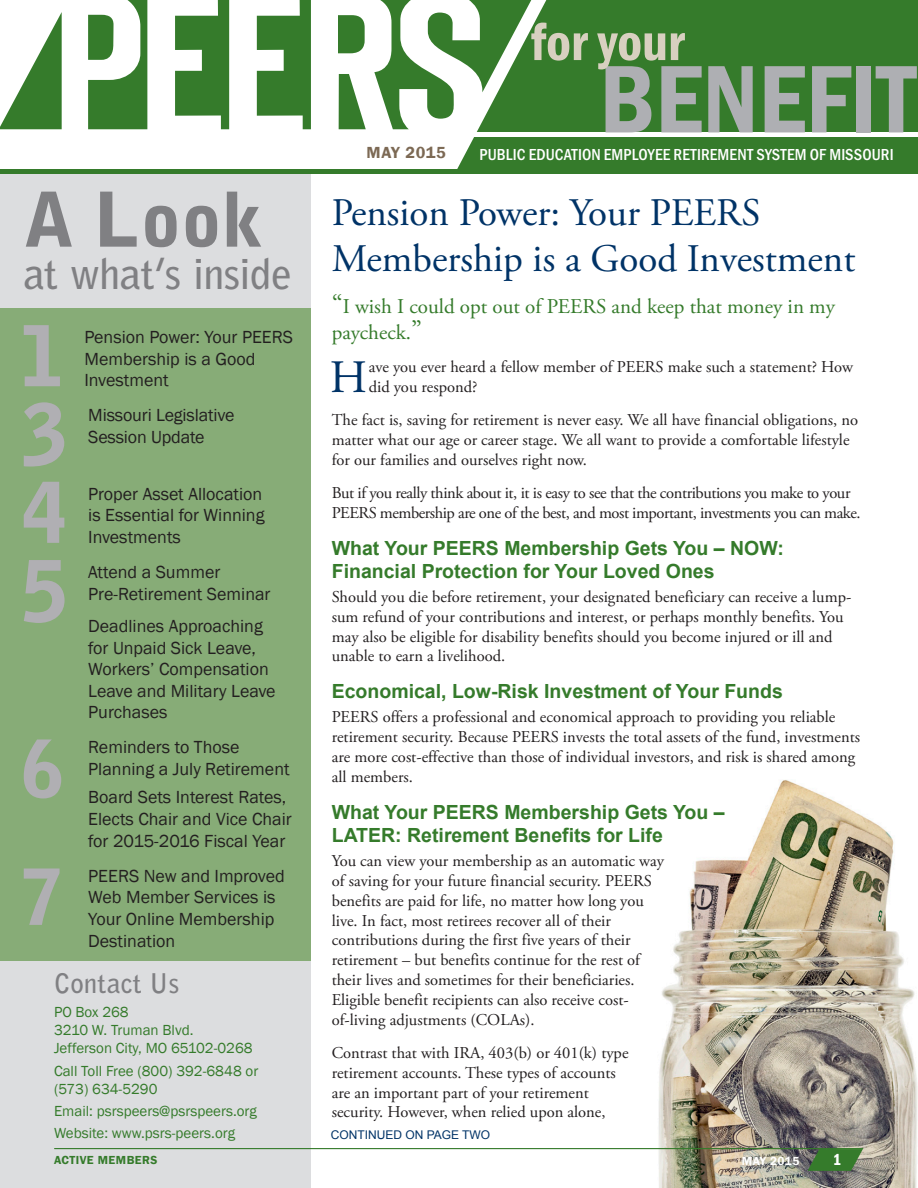
<style>
.page{position:relative;width:918px;height:1188px;background:#fff}
.page>*{position:absolute;margin:0;border:0;box-sizing:border-box;transform-origin:0 0}
.t1{font:600 condensed 99.3px "Franklin Gothic";color:#aeafb3}
.t2{font:900 83.25px "Bell Gothic Std";color:#b0afb3}
.t3{font:900 76.8px "Bell Gothic Std";color:#b0afb3}
.t4{font:900 75px "Bell Gothic Std";color:#808083}
.t5{font:600 condensed 54.15px "Franklin Gothic";color:#d8d0c0}
.Body_PP{font:46.35px "Adobe Garamond Pro";color:#003367}
.t6{font:700 42px "Bell Gothic Std";letter-spacing:-.01em;color:#808083}
.Lead_Story_Header{font:39px/46.5px "Adobe Garamond Pro";color:#003367}
.t7{font:700 27px "Bell Gothic Std";color:#808083}
.Body_PP-2{font:21px/25.5px "Adobe Garamond Pro";color:#357b2b}
.Subheader_PP{font:700 19.5px/23.4px "Arial";color:#357b2b}
.t8{font:18px/21.6px "Franklin Gothic";color:#231f20}
.Body_PP-3{font:16.5px/19.8px "Adobe Garamond Pro";color:#231f20}
.Body_PP-4{font:16.5px/19.8px "Adobe Garamond Pro";letter-spacing:-.03em;color:#231f20}
.t9{font:500 condensed 16.5px "Franklin Gothic";letter-spacing:.005em;color:#fff}
.t10{font:600 16.5px "Franklin Gothic";letter-spacing:.04em;color:#7c6954}
.t11{font:600 condensed 16.5px "Franklin Gothic";color:#fff}
.t12{font:15px/18px "Franklin Gothic";color:#357b2b}
.t13{font:12px "Arial";color:#003367}
.t14{font:600 12px "Franklin Gothic";letter-spacing:.04em;color:#357b2b}
.t15{font:600 12px "Franklin Gothic";letter-spacing:.04em;color:#fff}
.s1{font-size:27px}
</style>
<div class="page">
<img style="left:515px;top:780px;width:403px;height:408px">
<div style="left:0;top:173px;width:310px;height:1015px;background:#dcdddf"></div>
<div style="left:0;top:308px;width:310px;height:653px;background:#87ac77"></div>
<svg style="left:175px;top:0;width:54px;height:129px"></svg>
<svg style="left:257px;top:0;width:54px;height:129px"></svg>
<svg style="left:88px;top:0;width:59px;height:129px"></svg>
<svg style="left:0;top:12px;width:62px;height:117px"></svg>
<svg style="left:374px;top:0;width:83px;height:129px"></svg>
<svg style="left:339px;top:74px;width:27px;height:55px"></svg>
<svg style="left:338px;top:15px;width:27px;height:38px"></svg>
<div style="left:457px;top:0;width:461px;height:169px;background:#357b2b"></div>
<div style="left:0;top:169px;width:918px;height:5px;background:#357b2b"></div>
<hr style="left:471px;top:133px;width:447px;height:4px;background:#fff">
<hr style="left:55px;top:1148px;width:808px;height:1px;background:#357b2b">
<svg style="left:808px;top:1149px;width:55px;height:22px"></svg>
<p class="t5" style="left:530px;top:6px;width:156px">for your</p>
<p class="t1" style="left:599px;top:33px;width:318px">BENEFIT</p>
<p class="t4" style="left:24px;top:176px;width:241px">A Look</p>
<p class="t6" style="left:24px;top:248px;width:270px">at what’s inside</p>
<p class="t2" style="left:19px;top:308px;width:48px">1</p>
<p class="t8" style="left:84px;top:327px;width:210px">Pension Power: Your PEERS<br>Membership is a Good<br>Investment</p>
<p class="t2" style="left:22px;top:386px;width:48px">3</p>
<p class="t8" style="left:88px;top:405px;width:148px">Missouri Legislative<br>Session Update</p>
<p class="t2" style="left:22px;top:464px;width:48px">4</p>
<p class="t8" style="left:88px;top:483px;width:178px">Proper Asset Allocation is Essential for Winning<br>Investments</p>
<p class="t2" style="left:22px;top:543px;width:48px">5</p>
<p class="t8" style="left:88px;top:562px;width:184px">Attend a Summer<br>Pre-Retirement Seminar</p>
<p class="t8" style="left:88px;top:616px;width:189px">Deadlines Approaching for Unpaid Sick Leave,<br>Workers’ Compensation<br>Leave and Military Leave<br>Purchases</p>
<p class="t3" style="left:22px;top:724px;width:44px">6</p>
<p class="t8" style="left:88px;top:737px;width:203px">Reminders to Those<br>Planning a July Retirement</p>
<p class="t8" style="left:88px;top:787px;width:205px">Board Sets Interest Rates,<br>Elects Chair and Vice Chair for 2015-2016 Fiscal Year</p>
<p class="t3" style="left:20px;top:853px;width:44px">7</p>
<p class="t8" style="left:88px;top:865px;width:198px">PEERS New and Improved<br>Web Member Services is<br>Your Online Membership<br>Destination</p>
<p class="t7" style="left:54px;top:967px;width:127px">Contact Us</p>
<p class="t12" style="left:54px;top:1004px;width:200px">PO Box 268<br>3210 W. Truman Blvd.<br>Jefferson City, MO 65102-0268</p>
<p class="t12" style="left:54px;top:1062px;width:206px">Call Toll Free (800) 392-6848 or (573) 634-5290</p>
<p class="t12" style="left:54px;top:1102px;width:204px">Email: psrspeers@psrspeers.org</p>
<p class="t12" style="left:54px;top:1125px;width:183px">Website: www.psrs-peers.org</p>
<p class="t10" style="left:367px;top:143px;width:81px">MAY 2015</p>
<p class="t9" style="left:480px;top:144px;width:416px">PUBLIC EDUCATION EMPLOYEE RETIREMENT SYSTEM OF MISSOURI</p>
<p class="Lead_Story_Header" style="left:332px;top:191px;width:525px">Pension Power: Your PEERS<br>Membership is a Good Investment</p>
<p class="Body_PP-2" style="left:332px;top:294px;width:505px"><span class="s1">“</span>I wish I could opt out of PEERS and keep that money in my paycheck.<span class="s1">”</span></p>
<p class="Body_PP" style="left:330px;top:349px;width:39px">H</p>
<p class="Body_PP-3" style="left:369px;top:357px;width:486px">ave you ever heard a fellow member of PEERS make such a statement? How did you respond?</p>
<p class="Body_PP-3" style="left:332px;top:410px;width:528px">The fact is, saving for retirement is never easy. We all have financial obligations, no matter what our age or career stage. We all want to provide a comfortable lifestyle for our families and ourselves right now.</p>
<p class="Body_PP-4" style="left:332px;top:483px;width:530px">But if you really think about it, it is easy to see that the contributions you make to your<br>PEERS membership are one of the best, and most important, investments you can make.</p>
<p class="Subheader_PP" style="left:332px;top:537px;width:454px">What Your PEERS Membership Gets You – NOW:<br>Financial Protection for Your Loved Ones</p>
<p class="Body_PP-3" style="left:332px;top:588px;width:521px">Should you die before retirement, your designated beneficiary can receive a lump&shy;sum refund of your contributions and interest, or perhaps monthly benefits. You may also be eligible for disability benefits should you become injured or ill and unable to earn a livelihood.</p>
<p class="Subheader_PP" style="left:332px;top:680px;width:453px">Economical, Low-Risk Investment of Your Funds</p>
<p class="Body_PP-3" style="left:332px;top:708px;width:530px">PEERS offers a professional and economical approach to providing you reliable retirement security. Because PEERS invests the total assets of the fund, investments are more cost-effective than those of individual investors, and risk is shared among all members.</p>
<p class="Subheader_PP" style="left:332px;top:801px;width:394px">What Your PEERS Membership Gets You –<br>LATER: Retirement Benefits for Life</p>
<p class="Body_PP-3" style="left:332px;top:852px;width:334px">You can view your membership as an automatic way of saving for your future financial security. PEERS benefits are paid for life, no matter how long you live. In fact, most retirees recover all of their contributions during the first five years of their retirement – but benefits continue for the rest of their lives and sometimes for their beneficiaries.<br>Eligible benefit recipients can also receive cost&shy;of-living adjustments (COLAs).</p>
<p class="Body_PP-3" style="left:332px;top:1043px;width:298px">Contrast that with IRA, 403(b) or 401(k) type retirement accounts. These types of accounts are an important part of your retirement security. However, when relied upon alone,</p>
<p class="t13" style="left:331px;top:1127px;width:161px">CONTINUED ON PAGE TWO</p>
<p class="t14" style="left:54px;top:1153px;width:105px">ACTIVE MEMBERS</p>
<p class="t15" style="left:742px;top:1154px;width:59px">MAY 2015</p>
<p class="t11" style="left:833px;top:1149px;width:10px">1</p>
</div>
